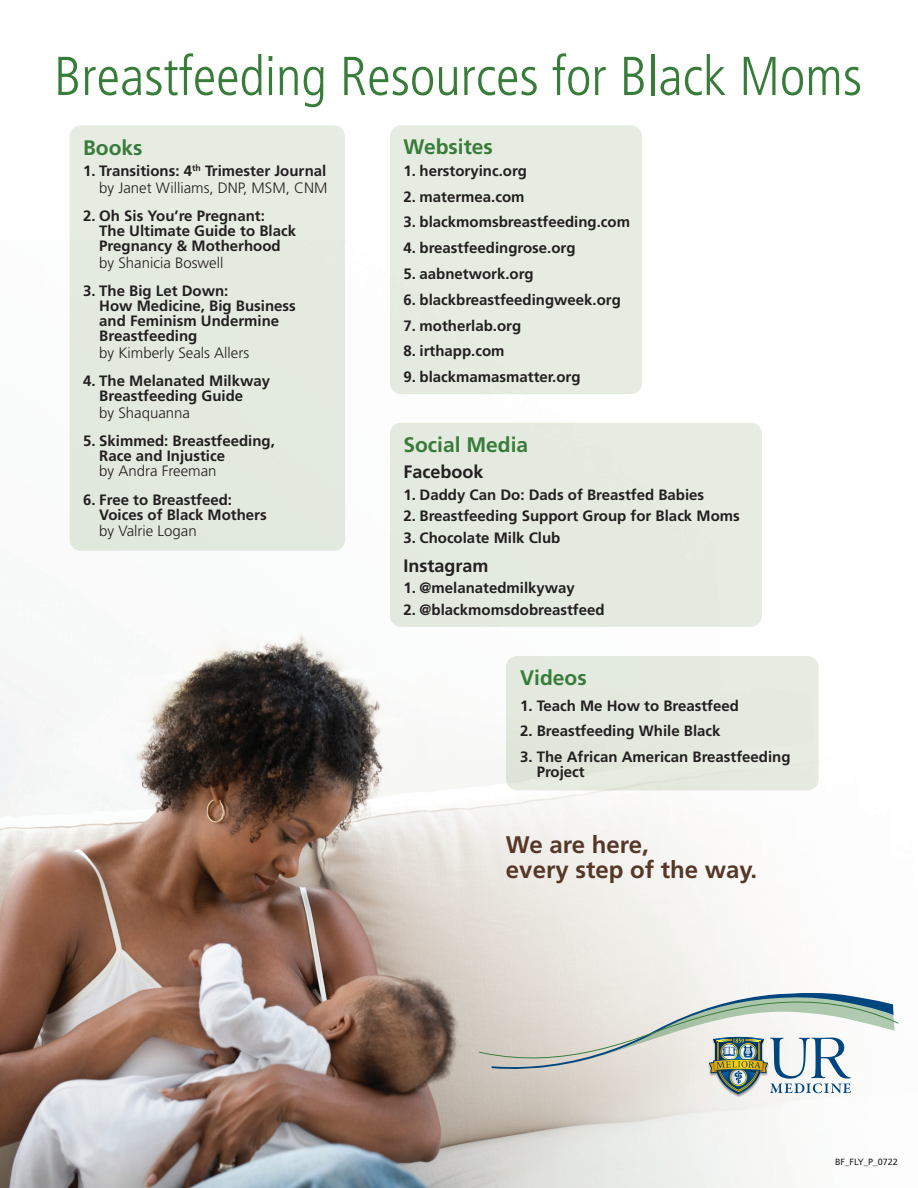
<style>
.page{position:relative;width:918px;height:1188px;background:#fff}
.page>*{position:absolute;margin:0;border:0;box-sizing:border-box;transform-origin:0 0}
.t1{font:300 condensed 54.75px "Frutiger LT Std";color:#387c3a}
.t2{font:700 24px/25.5px "Frutiger LT Std";color:#563728}
.t3{font:700 21px "Frutiger LT Std";color:#387c3a}
.t4{font:700 18px "Frutiger LT Std";color:#231f20}
.t5{font:700 15px/15px "Frutiger LT Std";color:#231f20}
.t6{font:300 15px "Frutiger LT Std";color:#231f20}
.t7{font:9px "Frutiger LT Std";color:#231f20}
.s1{font-weight:300}
</style>
<div class="page">
<img style="left:0;top:126px;width:818px;height:1062px">
<svg style="left:477px;top:970px;width:422px;height:128px"></svg>
<div style="left:70px;top:125px;width:275px;height:426px;background:#e6ece1;border-radius:11px"></div>
<div style="left:390px;top:423px;width:372px;height:204px;background:#e6ece1;border-radius:11px"></div>
<div style="left:390px;top:125px;width:252px;height:269px;background:#e6ece1;border-radius:11px"></div>
<div style="left:506px;top:656px;width:313px;height:134px;background:#e6ece1;border-radius:11px"></div>
<p class="t1" style="left:54px;top:45px;width:810px">Breastfeeding Resources for Black Moms</p>
<p class="t3" style="left:83px;top:135px;width:61px">Books</p>
<p class="t5" style="left:83px;top:163px;width:246px;line-height:16.5px;text-align:right">1. Transitions: 4<sup>th</sup> Trimester Journal <span class="s1">by Janet Williams, DNP, MSM, CNM</span></p>
<p class="t5" style="left:99px;top:209px;width:198px;text-indent:-16px">2. Oh Sis You’re Pregnant:<br>The Ultimate Guide to Black<br>Pregnancy &amp; Motherhood</p>
<p class="t6" style="left:99px;top:254px;width:126px">by Shanicia Boswell</p>
<p class="t5" style="left:99px;top:284px;width:198px;text-indent:-16px">3. The Big Let Down:<br>How Medicine, Big Business and Feminism Undermine<br>Breastfeeding</p>
<p class="t6" style="left:99px;top:344px;width:151px">by Kimberly Seals Allers</p>
<p class="t5" style="left:99px;top:374px;width:172px;text-indent:-16px">4. The Melanated Milkway<br>Breastfeeding Guide</p>
<p class="t6" style="left:99px;top:404px;width:92px">by Shaquanna</p>
<p class="t5" style="left:99px;top:434px;width:177px;text-indent:-16px">5. Skimmed: Breastfeeding,<br>Race and Injustice<br><span class="s1">by Andra Freeman</span></p>
<p class="t5" style="left:99px;top:492px;width:169px;text-indent:-16px">6. Free to Breastfeed:<br>Voices of Black Mothers</p>
<p class="t6" style="left:99px;top:523px;width:99px">by Valrie Logan</p>
<p class="t3" style="left:403px;top:134px;width:91px">Websites</p>
<p class="t5" style="left:403px;top:163px;width:125px">1. herstoryinc.org</p>
<p class="t5" style="left:403px;top:189px;width:123px">2. matermea.com</p>
<p class="t5" style="left:403px;top:215px;width:228px">3. blackmomsbreastfeeding.com</p>
<p class="t5" style="left:403px;top:241px;width:174px">4. breastfeedingrose.org</p>
<p class="t5" style="left:403px;top:266px;width:132px">5. aabnetwork.org</p>
<p class="t5" style="left:403px;top:292px;width:219px">6. blackbreastfeedingweek.org</p>
<p class="t5" style="left:403px;top:318px;width:119px">7. motherlab.org</p>
<p class="t5" style="left:403px;top:344px;width:103px">8. irthapp.com</p>
<p class="t5" style="left:403px;top:370px;width:179px">9. blackmamasmatter.org</p>
<p class="t3" style="left:403px;top:432px;width:126px">Social Media</p>
<p class="t4" style="left:403px;top:461px;width:82px">Facebook</p>
<p class="t5" style="left:403px;top:487px;width:302px">1. Daddy Can Do: Dads of Breastfed Babies</p>
<p class="t5" style="left:403px;top:509px;width:338px">2. Breastfeeding Support Group for Black Moms</p>
<p class="t5" style="left:403px;top:530px;width:158px">3. Chocolate Milk Club</p>
<p class="t4" style="left:403px;top:555px;width:87px">Instagram</p>
<p class="t5" style="left:403px;top:581px;width:173px">1. @melanatedmilkyway</p>
<p class="t5" style="left:403px;top:602px;width:203px">2. @blackmomsdobreastfeed</p>
<p class="t3" style="left:520px;top:665px;width:68px">Videos</p>
<p class="t5" style="left:520px;top:698px;width:220px">1. Teach Me How to Breastfeed</p>
<p class="t5" style="left:520px;top:724px;width:202px">2. Breastfeeding While Black</p>
<p class="t5" style="left:537px;top:750px;width:255px;text-indent:-17px">3. The African American Breastfeeding<br>Project</p>
<p class="t2" style="left:506px;top:832px;width:253px">We are here,<br>every step of the way.</p>
<p class="t7" style="left:835px;top:1157px;width:64px">BF_FLY_P_0722</p>
</div>
